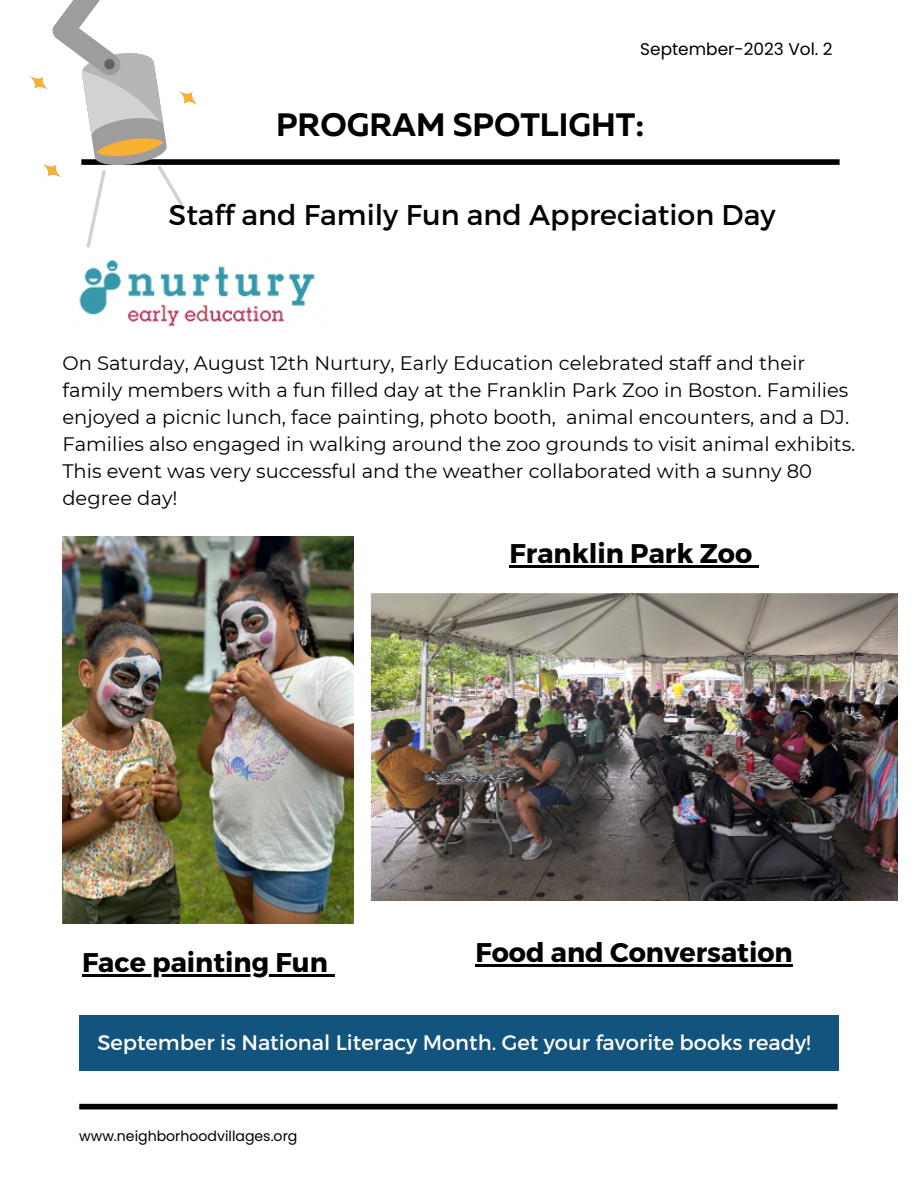
<style>
.page{position:relative;width:918px;height:1188px;background:#fff}
.page>*{position:absolute;margin:0;border:0;box-sizing:border-box;transform-origin:0 0}
.t1{font:700 32.4px "Muller";color:#000}
.t2{font:28.5px "Montserrat";color:#000}
.t3{font:700 27px "Montserrat";color:#000}
.t4{font:21px "Montserrat";color:#fff}
.t5{font:19.5px/27px "Montserrat";color:#000}
.t6{font:16.95px "Poppins";color:#000}
.t7{font:14.1px "Poppins";color:#000}
</style>
<div class="page">
<div style="left:79px;top:1016px;width:760px;height:55px;background:#13547e"></div>
<div style="left:79px;top:1104px;width:759px;height:5px;background:#000"></div>
<img style="left:79px;top:260px;width:236px;height:67px">
<img style="left:62px;top:537px;width:292px;height:387px">
<img style="left:371px;top:593px;width:526px;height:307px">
<div style="left:81px;top:159px;width:759px;height:6px;background:#000"></div>
<svg style="left:29px;top:0;width:191px;height:248px"></svg>
<hr style="left:510px;top:565px;width:242px;height:2px;background:#000">
<svg style="left:752px;top:565px;width:7px;height:2px"></svg>
<hr style="left:82px;top:974px;width:246px;height:3px;background:#000">
<svg style="left:328px;top:974px;width:6px;height:3px"></svg>
<hr style="left:475px;top:964px;width:318px;height:3px;background:#000">
<p class="t6" style="left:640px;top:37px;width:194px">September-2023 Vol. 2</p>
<p class="t1" style="left:276px;top:111px;width:370px">PROGRAM SPOTLIGHT:</p>
<p class="t2" style="left:169px;top:196px;width:608px">Staff and Family Fun and Appreciation Day</p>
<p class="t5" style="left:62px;top:349px;width:794px">On Saturday, August 12th Nurtury, Early Education celebrated staff and their family members with a fun filled day at the Franklin Park Zoo in Boston. Families enjoyed a picnic lunch, face painting, photo booth, animal encounters, and a DJ.<br>Families also engaged in walking around the zoo grounds to visit animal exhibits.<br>This event was very successful and the weather collaborated with a sunny 80 degree day!</p>
<p class="t3" style="left:510px;top:536px;width:244px">Franklin Park Zoo</p>
<p class="t3" style="left:82px;top:945px;width:247px">Face painting Fun</p>
<p class="t3" style="left:475px;top:935px;width:319px">Food and Conversation</p>
<p class="t4" style="left:97px;top:1029px;width:715px">September is National Literacy Month. Get your favorite books ready!</p>
<p class="t7" style="left:79px;top:1126px;width:220px">www.neighborhoodvillages.org</p>
</div>
